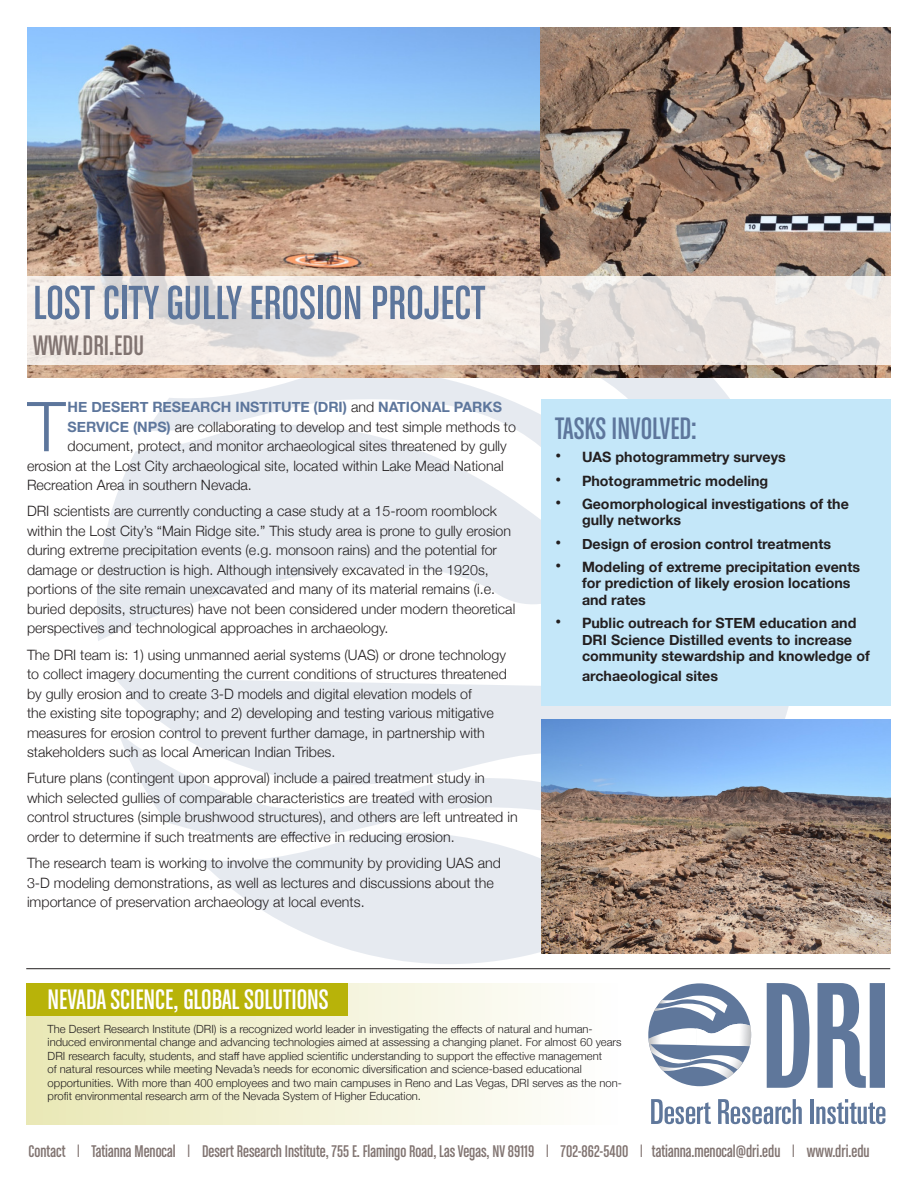
<style>
.page{position:relative;width:918px;height:1188px;background:#fff}
.page>*{position:absolute;margin:0;border:0;box-sizing:border-box;transform-origin:0 0}
.t1{font:300 68.85px "Helvetica Neue";color:#5d769c}
.t2{font:51px "Chalet Comprime Cologne Sixty";color:#5d769c}
.t3{font:33px "Chalet Comprime Cologne Sixty";color:#5d769c}
.t4{font:30px "Chalet Comprime Cologne Sixty";color:#fff}
.t5{font:30px "Chalet Comprime Cologne Sixty";color:#817471}
.t6{font:18px "Chalet Comprime Cologne Sixty";color:#817471}
.t7{font:300 14.25px/19.5px "Helvetica Neue";color:#231f20}
.t8{font:700 14.25px/16.5px "Helvetica Neue";color:#231f20}
.t9{font:700 14.25px "Helvetica Neue";color:#5d769c}
.t10{font:300 11.25px/13.5px "Helvetica Neue";color:#231f20}
.s1{font-weight:300;color:#231f20}
.s2{font-weight:700;color:#5d769c}
.s3{font-size:18px}
</style>
<div class="page">
<svg style="left:97px;top:378px;width:700px;height:586px;fill:#e6eaf0"></svg>
<div style="left:26px;top:983px;width:596px;height:141px;background:linear-gradient(to right,#e8e7b1,#fff)"></div>
<div style="left:26px;top:983px;width:322px;height:32px;background:#b8b309"></div>
<div style="left:648px;top:983px;width:103px;height:103px;background:#5f779b;border-radius:50%"></div>
<svg style="left:648px;top:993px;width:103px;height:85px"></svg>
<svg style="left:651px;top:1099px;width:60px;height:25px"></svg>
<svg style="left:718px;top:1099px;width:84px;height:25px"></svg>
<hr style="left:811px;top:1099px;width:3px;height:25px;background:#5f779b">
<svg style="left:816px;top:1099px;width:69px;height:25px"></svg>
<svg style="left:767px;top:983px;width:42px;height:105px"></svg>
<svg style="left:818px;top:983px;width:48px;height:105px"></svg>
<div style="left:870px;top:983px;width:15px;height:105px;background:#5f779b"></div>
<hr style="left:26px;top:968px;width:864px;height:1px;background:#231f20">
<img style="left:27px;top:27px;width:513px;height:351px">
<img style="left:540px;top:27px;width:351px;height:351px">
<svg style="left:27px;top:276px;width:864px;height:88px;fill:#f1eae5"></svg>
<div style="left:542px;top:399px;width:349px;height:307px;background:#c4e7f9"></div>
<img style="left:542px;top:720px;width:349px;height:233px">
<p class="t2" style="left:33px;top:274px;width:454px">LOST CITY GULLY EROSION PROJECT</p>
<p class="t5" style="left:33px;top:329px;width:112px">WWW.DRI.EDU</p>
<p class="t1" style="left:27px;top:371px;width:40px">T</p>
<p class="t9" style="left:68px;top:396px;width:436px">HE DESERT RESEARCH INSTITUTE (DRI) <span class="s1">and</span> NATIONAL PARKS</p>
<p class="t7" style="left:68px;top:416px;width:450px"><span class="s2">SERVICE (NPS)</span> are collaborating to develop and test simple methods to</p>
<p class="t7" style="left:68px;top:435px;width:441px">document, protect, and monitor archaeological sites threatened by gully</p>
<p class="t7" style="left:27px;top:455px;width:478px">erosion at the Lost City archaeological site, located within Lake Mead National</p>
<p class="t7" style="left:27px;top:474px;width:226px">Recreation Area in southern Nevada.</p>
<p class="t7" style="left:27px;top:501px;width:490px">DRI scientists are currently conducting a case study at a 15-room roomblock within the Lost City’s “Main Ridge site.” This study area is prone to gully erosion during extreme precipitation events (e.g. monsoon rains) and the potential for damage or destruction is high. Although intensively excavated in the 1920s, portions of the site remain unexcavated and many of its material remains (i.e. buried deposits, structures) have not been considered under modern theoretical perspectives and technological approaches in archaeology.</p>
<p class="t7" style="left:27px;top:644px;width:481px">The DRI team is: 1) using unmanned aerial systems (UAS) or drone technology to collect imagery documenting the current conditions of structures threatened by gully erosion and to create 3-D models and digital elevation models of<br>the existing site topography; and 2) developing and testing various mitigative measures for erosion control to prevent further damage, in partnership with stakeholders such as local American Indian Tribes.</p>
<p class="t7" style="left:27px;top:768px;width:492px">Future plans (contingent upon approval) include a paired treatment study in which selected gullies of comparable characteristics are treated with erosion control structures (simple brushwood structures), and others are left untreated in order to determine if such treatments are effective in reducing erosion.</p>
<p class="t7" style="left:27px;top:852px;width:476px">The research team is working to involve the community by providing UAS and<br>3-D modeling demonstrations, as well as lectures and discussions about the importance of preservation archaeology at local events.</p>
<p class="t3" style="left:555px;top:410px;width:143px">TASKS INVOLVED:</p>
<p class="t8" style="left:555px;top:449px;width:232px"><span class="s3">•</span> UAS photogrammetry surveys</p>
<p class="t8" style="left:555px;top:473px;width:215px"><span class="s3">•</span> Photogrammetric modeling</p>
<p class="t8" style="left:582px;top:496px;width:268px;text-indent:-27px"><span class="s3">•</span> Geomorphological investigations of the gully networks</p>
<p class="t8" style="left:555px;top:536px;width:278px"><span class="s3">•</span> Design of erosion control treatments</p>
<p class="t8" style="left:582px;top:559px;width:280px;text-indent:-27px"><span class="s3">•</span> Modeling of extreme precipitation events for prediction of likely erosion locations and rates</p>
<p class="t8" style="left:582px;top:615px;width:289px;text-indent:-27px"><span class="s3">•</span> Public outreach for STEM education and<br>DRI Science Distilled events to increase community stewardship and knowledge of</p>
<p class="t8" style="left:582px;top:668px;width:138px">archaeological sites</p>
<p class="t4" style="left:48px;top:983px;width:283px">NEVADA SCIENCE, GLOBAL SOLUTIONS</p>
<p class="t10" style="left:48px;top:1021px;width:576px">The Desert Research Institute (DRI) is a recognized world leader in investigating the effects of natural and human&shy;induced environmental change and advancing technologies aimed at assessing a changing planet. For almost 60 years DRI research faculty, students, and staff have applied scientific understanding to support the effective management<br>of natural resources while meeting Nevada’s needs for economic diversification and science-based educational opportunities. With more than 400 employees and two main campuses in Reno and Las Vegas, DRI serves as the non&shy;profit environmental research arm of the Nevada System of Higher Education.</p>
<p class="t6" style="left:28px;top:1141px;width:843px">Contact | Tatianna Menocal | Desert Research Institute, 755 E. Flamingo Road, Las Vegas, NV 89119 | 702-862-5400 | tatianna.menocal@dri.edu | www.dri.edu</p>
</div>
